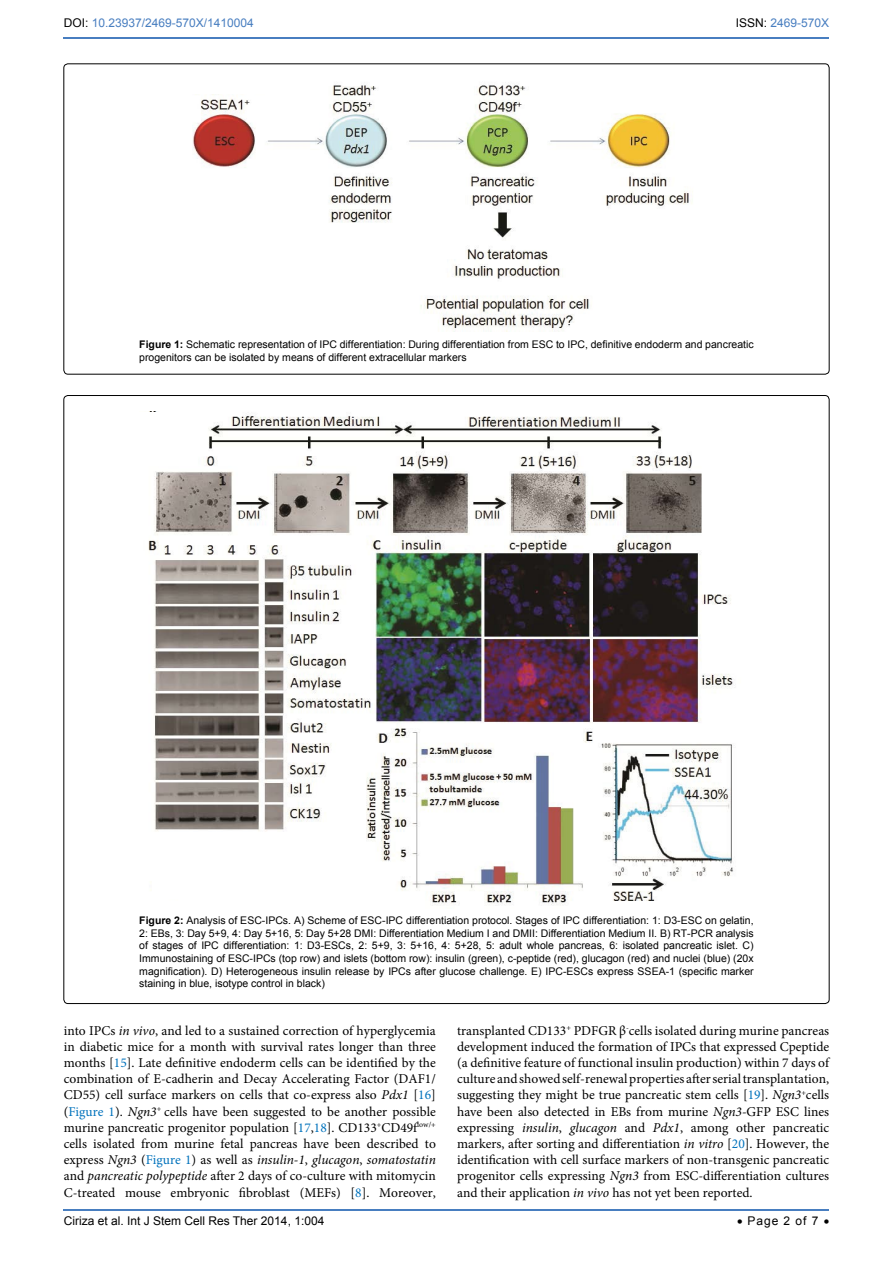
<style>
.page{position:relative;width:893px;height:1263px;background:#fff}
.page>*{position:absolute;margin:0;border:0;box-sizing:border-box;transform-origin:0 0}
.t1{font:13.5px/16.2px "Minion Pro";color:#000;text-align:justify}
.t2{font:12px "Arial";color:#000}
.t3{font:12px "Arial";color:#487ec0}
.t4{font:10.5px/12.6px "Arial";color:#000}
.s1{color:#000}
.s2{font-weight:700}
.s3{font-style:italic}
.s4{color:#0072bc}
</style>
<div class="page">
<hr style="left:64px;top:1209px;width:765px;height:2px;background:#487ec0">
<hr style="left:64px;top:37px;width:765px;height:2px;background:#487ec0">
<img style="left:192px;top:85px;width:500px;height:247px">
<div style="left:192px;top:77px;width:84px;height:17px;background:#fff"></div>
<img style="left:148px;top:415px;width:586px;height:491px">
<div style="left:139px;top:412px;width:32px;height:16px;background:#fff"></div>
<div style="left:152px;top:853px;width:88px;height:46px;background:#fff"></div>
<p class="t3" style="left:64px;top:14px;width:192px"><span class="s1">DOI:</span> 10.23937/2469-570X/1410004</p>
<p class="t3" style="left:736px;top:14px;width:95px"><span class="s1">ISSN:</span> 2469-570X</p>
<p class="t4" style="left:139px;top:338px;width:616px"><span class="s2">Figure 1:</span> Schematic representation of IPC differentiation: During differentiation from ESC to IPC, definitive endoderm and pancreatic progenitors can be isolated by means of different extracellular markers</p>
<p class="t4" style="left:139px;top:914px;width:616px;text-align:justify"><span class="s2">Figure 2:</span> Analysis of ESC-IPCs. A) Scheme of ESC-IPC differentiation protocol. Stages of IPC differentiation: 1: D3-ESC on gelatin, 2: EBs, 3: Day 5+9, 4: Day 5+16, 5: Day 5+28 DMI: Differentiation Medium I and DMII: Differentiation Medium II. B) RT-PCR analysis of stages of IPC differentiation: 1: D3-ESCs, 2: 5+9, 3: 5+16, 4: 5+28, 5: adult whole pancreas, 6: isolated pancreatic islet. C)<br>Immunostaining of ESC-IPCs (top row) and islets (bottom row): insulin (green), c-peptide (red), glucagon (red) and nuclei (blue) (20x magnification). D) Heterogeneous insulin release by IPCs after glucose challenge. E) IPC-ESCs express SSEA-1 (specific marker staining in blue, isotype control in black)</p>
<p class="t1" style="left:64px;top:1022px;width:374px">into IPCs <span class="s3">in vivo</span>, and led to a sustained correction of hyperglycemia in diabetic mice for a month with survival rates longer than three months [<span class="s4">15</span>]. Late definitive endoderm cells can be identified by the combination of E-cadherin and Decay Accelerating Factor (DAF1/ CD55) cell surface markers on cells that co-express also <span class="s3">Pdx1</span> [<span class="s4">16</span>] (<span class="s4">Figure 1</span>). <span class="s3">Ngn3</span><sup>+</sup> cells have been suggested to be another possible murine pancreatic progenitor population [<span class="s4">17</span>,<span class="s4">18</span>]. CD133<sup>+</sup>CD49f<sup>low/+ </sup>cells isolated from murine fetal pancreas have been described to express <span class="s3">Ngn3</span> (<span class="s4">Figure 1</span>) as well as <span class="s3">insulin-1</span>, <span class="s3">glucagon</span>, <span class="s3">somatostatin </span>and <span class="s3">pancreatic polypeptide</span> after 2 days of co-culture with mitomycin C-treated mouse embryonic fibroblast (MEFs) [<span class="s4">8</span>]. Moreover,</p>
<p class="t1" style="left:457px;top:1022px;width:374px">transplanted CD133<sup>+</sup> PDFGR β<sup>-</sup>cells isolated during murine pancreas development induced the formation of IPCs that expressed Cpeptide (a definitive feature of functional insulin production) within 7 days of culture and showed self-renewal properties after serial transplantation, suggesting they might be true pancreatic stem cells [<span class="s4">19</span>]. <span class="s3">Ngn3</span><sup>+</sup>cells have been also detected in EBs from murine <span class="s3">Ngn3-</span>GFP ESC lines expressing <span class="s3">insulin</span>, <span class="s3">glucagon</span> and <span class="s3">Pdx1</span>, among other pancreatic markers, after sorting and differentiation <span class="s3">in vitro</span> [<span class="s4">20</span>]. However, the identification with cell surface markers of non-transgenic pancreatic progenitor cells expressing <span class="s3">Ngn3</span> from ESC-differentiation cultures and their application <span class="s3">in vivo</span> has not yet been reported.</p>
<p class="t2" style="left:64px;top:1213px;width:262px">Ciriza et al. Int J Stem Cell Res Ther 2014, 1:004</p>
<p class="t2" style="left:737px;top:1213px;width:94px">• Page 2 of 7 •</p>
</div>
